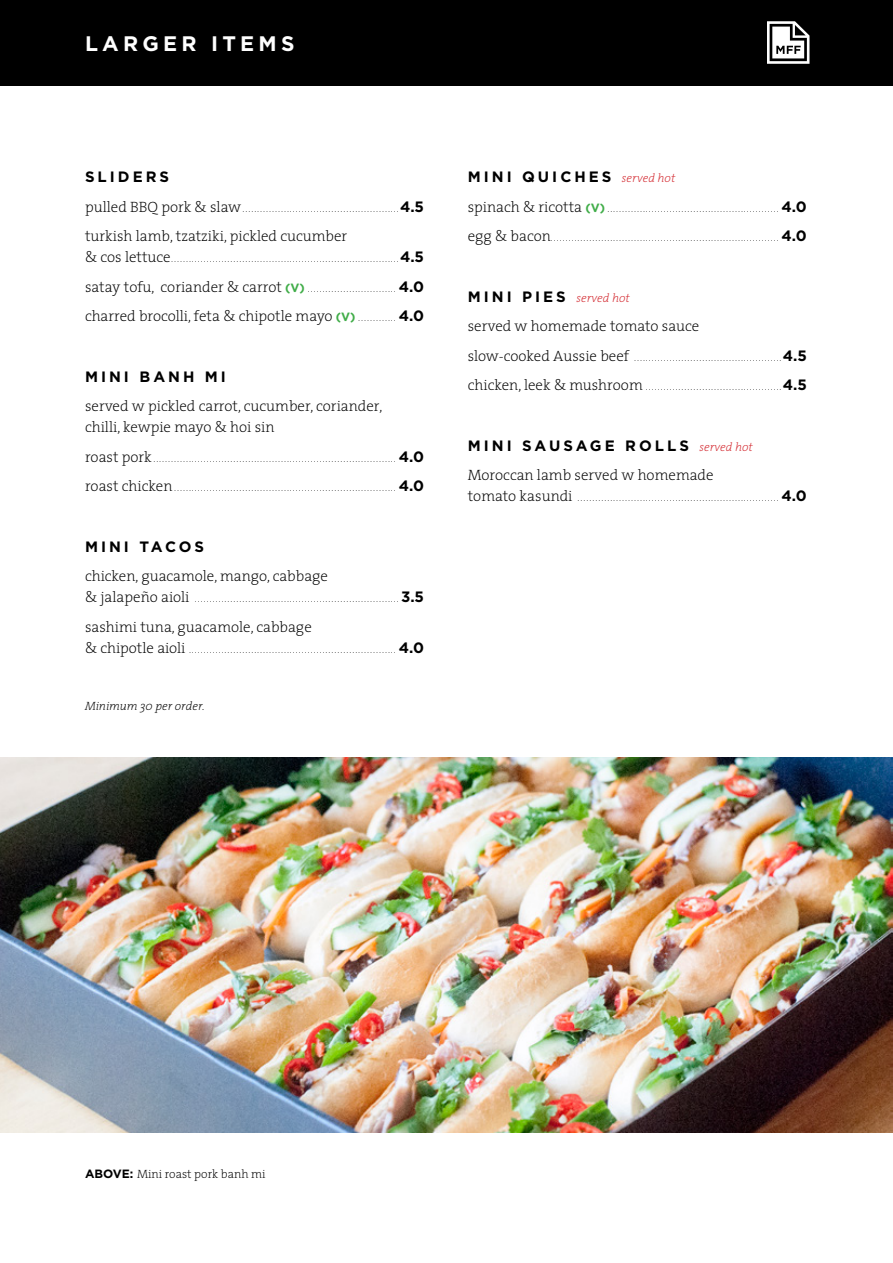
<style>
.page{position:relative;width:893px;height:1263px;background:#fff}
.page>*{position:absolute;margin:0;border:0;box-sizing:border-box;transform-origin:0 0}
.t1{font:700 21px "Gotham";letter-spacing:.2em;color:#fff}
.t2{font:200 15px/21px "The Serif";color:#000}
.t3{font:700 15px "Gotham";letter-spacing:.2em;color:#000}
.t4{font:200 12px "The Serif";color:#000}
.t5{font:italic 200 12px "The Serif";color:#000}
.t6{font:italic 200 12px "The Serif";color:#d2232a}
.t7{font:300 9px "Gotham";color:#000}
.s1{font-family:"The Serif";font-weight:200;font-size:15px}
.s2{font-weight:700;font-size:15px}
.s3{font-weight:700;font-size:12px;color:#41ad49}
.s4{font-family:"Gotham";font-weight:700;font-size:12px;color:#41ad49}
.s5{font-family:"Gotham";font-weight:300;font-size:9px}
.s6{font-family:"Gotham";font-weight:700}
.s7{font-family:"The Serif";font-weight:200;font-style:italic;font-size:12px;color:#d2232a}
.s8{font-family:"Gotham";font-weight:700;font-style:normal;font-size:15px;color:#000}
</style>
<div class="page">
<div style="left:0;top:0;width:893px;height:85px;background:#000"></div>
<svg style="left:767px;top:21px;width:42px;height:43px"></svg>
<img style="left:0;top:757px;width:892px;height:375px">
<h1 class="t1" style="left:85px;top:29px;width:211px">LARGER ITEMS</h1>
<h2 class="t3" style="left:85px;top:167px;width:86px">SLIDERS</h2>
<p class="t7" style="left:85px;top:203px;width:341px"><span class="s1">pulled BBQ pork &amp; slaw</span> .....................................................<span class="s2">4.5</span></p>
<h2 class="t2" style="left:85px;top:225px;width:264px">turkish lamb, tzatziki, pickled cucumber</h2>
<p class="t7" style="left:85px;top:253px;width:340px"><span class="s1">&amp; cos lettuce</span> .............................................................................<span class="s2">4.5</span></p>
<p class="t7" style="left:85px;top:283px;width:340px"><span class="s1">satay tofu, coriander &amp; carrot</span> <span class="s3">(V)</span> .............................. <span class="s2">4.0</span></p>
<h2 class="t2" style="left:85px;top:305px;width:341px">charred brocolli, feta &amp; chipotle mayo <span class="s4">(V)</span> <span class="s5">.............</span> <span class="s6">4.0</span></h2>
<h2 class="t3" style="left:85px;top:366px;width:142px">MINI BANH MI</h2>
<h2 class="t2" style="left:85px;top:395px;width:299px">served w pickled carrot, cucumber, coriander, chilli, kewpie mayo &amp; hoi sin</h2>
<p class="t7" style="left:85px;top:453px;width:341px"><span class="s1">roast pork</span> .................................................................................. <span class="s2">4.0</span></p>
<p class="t7" style="left:85px;top:482px;width:341px"><span class="s1">roast chicken</span> ........................................................................... <span class="s2">4.0</span></p>
<h2 class="t3" style="left:85px;top:536px;width:121px">MINI TACOS</h2>
<h2 class="t2" style="left:85px;top:565px;width:245px">chicken, guacamole, mango, cabbage</h2>
<p class="t7" style="left:85px;top:593px;width:341px"><span class="s1">&amp; jalapeño aioli</span> .....................................................................<span class="s2">3.5</span></p>
<h2 class="t2" style="left:85px;top:616px;width:228px">sashimi tuna, guacamole, cabbage</h2>
<p class="t7" style="left:85px;top:644px;width:340px"><span class="s1">&amp; chipotle aioli</span> ...................................................................... <span class="s2">4.0</span></p>
<h3 class="t5" style="left:85px;top:696px;width:121px">Minimum 30 per order.</h3>
<h2 class="t3" style="left:468px;top:167px;width:209px">MINI QUICHES <span class="s7">served hot</span></h2>
<p class="t7" style="left:468px;top:203px;width:341px"><span class="s1">spinach &amp; ricotta</span> <span class="s3">(V)</span> .......................................................... <span class="s2">4.0</span></p>
<p class="t7" style="left:468px;top:232px;width:340px"><span class="s1">egg &amp; bacon</span>............................................................................. <span class="s2">4.0</span></p>
<h3 class="t6" style="left:468px;top:288px;width:164px"><span class="s8">M I N I P I E S</span> served hot</h3>
<h2 class="t2" style="left:468px;top:315px;width:233px">served w homemade tomato sauce</h2>
<p class="t7" style="left:468px;top:352px;width:340px"><span class="s1">slow-cooked Aussie beef</span> ..................................................<span class="s2">4.5</span></p>
<p class="t7" style="left:468px;top:381px;width:340px"><span class="s1">chicken, leek &amp; mushroom</span> ..............................................<span class="s2">4.5</span></p>
<h2 class="t3" style="left:468px;top:435px;width:287px">MINI SAUSAGE ROLLS <span class="s7">served hot</span></h2>
<h2 class="t2" style="left:468px;top:464px;width:247px">Moroccan lamb served w homemade</h2>
<p class="t7" style="left:468px;top:492px;width:341px"><span class="s1">tomato kasundi</span> .................................................................... <span class="s2">4.0</span></p>
<h3 class="t4" style="left:85px;top:1164px;width:182px"><span class="s6">ABOVE:</span> Mini roast pork banh mi</h3>
</div>
